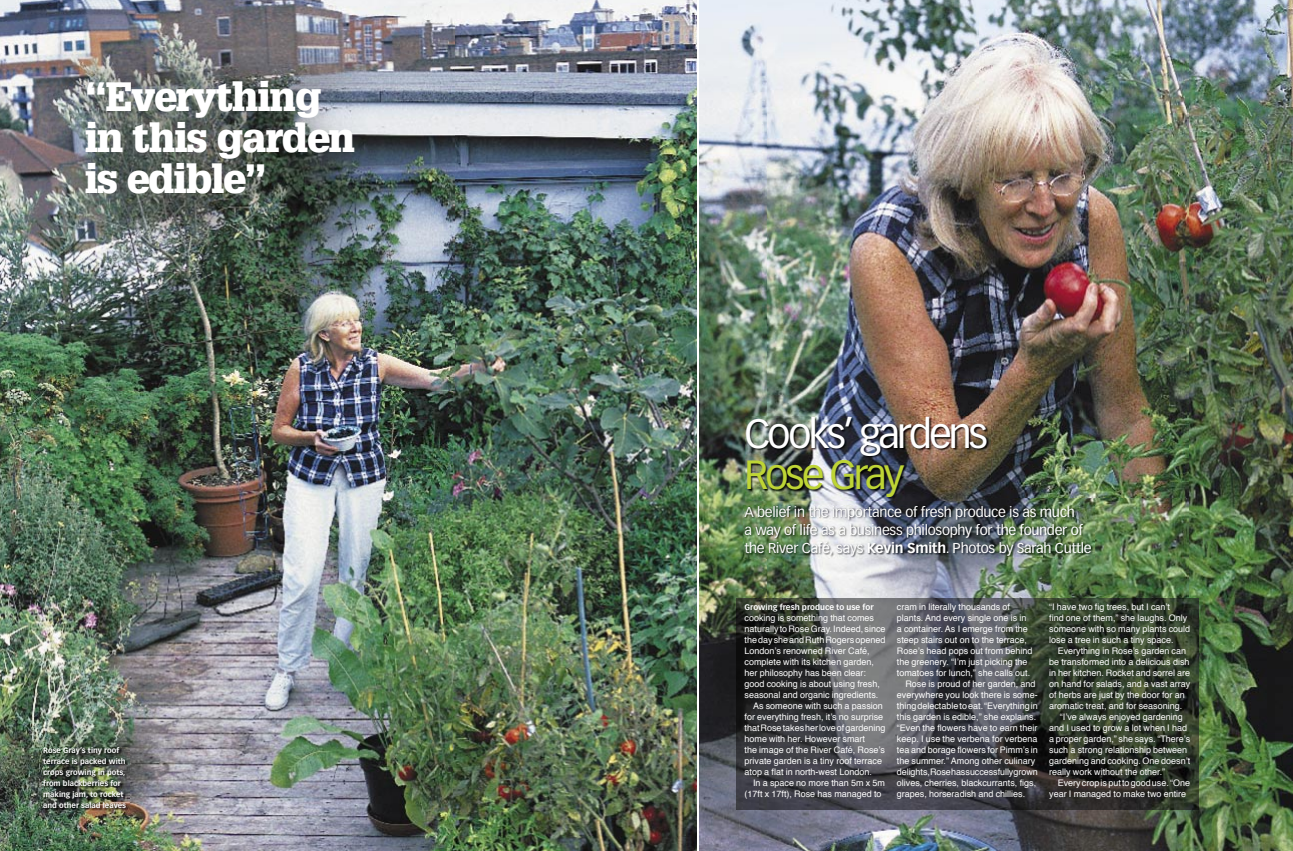
<style>
.page{position:relative;width:1293px;height:851px;background:#fff}
.page>*{position:absolute;margin:0;border:0;box-sizing:border-box;transform-origin:0 0}
.t1{font:900 40px/41px "Glypha";letter-spacing:-.03em;color:#fff}
.t2{font:40px "Vectora LH";letter-spacing:-.07em;color:#fff}
.t3{font:40px "Vectora LH";letter-spacing:-.07em;color:#bed535}
.t4{font:14px/18px "Vectora LH";letter-spacing:-.02em;color:#fff}
.t5{font:9px/11px "Helvetica";color:#fff}
.t6{font:700 8px "Vectora LH";color:#fff}
.t7{font:700 7.5px/11px "Vectora LH";color:#fff}
.s1{font-weight:700}
</style>
<div class="page">
<img style="left:0;top:0;width:697px;height:850px">
<img style="left:699px;top:780px;width:594px;height:70px">
<img style="left:699px;top:0;width:69px;height:780px">
<img style="left:1188px;top:0;width:105px;height:780px">
<img style="left:768px;top:497px;width:420px;height:102px">
<img style="left:978px;top:0;width:210px;height:497px">
<img style="left:768px;top:0;width:210px;height:416px">
<img style="left:736px;top:599px;width:462px;height:210px">
<img style="left:745px;top:416px;width:245px;height:84px">
<img style="left:743px;top:505px;width:351px;height:53px">
<img style="left:42px;top:747px;width:87px;height:65px">
<h1 class="t1" style="left:85px;top:76px;width:272px">“Everything in this garden is edible”</h1>
<p class="t7" style="left:43px;top:745px;width:84px">Rose Gray’s tiny roof terrace is packed with crops growing in pots, from blackberries for making jam, to rocket and other salad leaves</p>
<h1 class="t2" style="left:744px;top:410px;width:245px">Cooks’ gardens</h1>
<h1 class="t3" style="left:744px;top:451px;width:161px">Rose Gray</h1>
<h2 class="t4" style="left:744px;top:503px;width:348px">A belief in the importance of fresh produce is as much<br>a way of life as a business philosophy for the founder of the River Café, says <span class="s1">Kevin Smith</span>. Photos by Sarah Cuttle</h2>
<p class="t6" style="left:744px;top:602px;width:131px">Growing fresh produce to use for</p>
<p class="t5" style="left:744px;top:613px;width:131px">cooking is something that comes</p>
<p class="t5" style="left:744px;top:624px;width:142px">naturally to Rose Gray. Indeed, since</p>
<p class="t5" style="left:744px;top:635px;width:142px">the day she and Ruth Rogers opened</p>
<p class="t5" style="left:744px;top:646px;width:127px">London’s renowned River Café,</p>
<p class="t5" style="left:744px;top:657px;width:131px">complete with its kitchen garden,</p>
<p class="t5" style="left:744px;top:668px;width:123px">her philosophy has been clear:</p>
<p class="t5" style="left:744px;top:679px;width:137px">good cooking is about using fresh,</p>
<p class="t5" style="left:744px;top:690px;width:135px">seasonal and organic ingredients.</p>
<p class="t5" style="left:753px;top:701px;width:131px">As someone with such a passion</p>
<p class="t5" style="left:744px;top:712px;width:140px">for everything fresh, it’s no surprise</p>
<p class="t5" style="left:744px;top:723px;width:142px">that Rose takes her love of gardening</p>
<p class="t5" style="left:744px;top:734px;width:122px">home with her. However smart</p>
<p class="t5" style="left:744px;top:745px;width:142px">the image of the River Café, Rose’s</p>
<p class="t5" style="left:744px;top:756px;width:139px">private garden is a tiny roof terrace</p>
<p class="t5" style="left:744px;top:767px;width:129px">atop a flat in north-west London.</p>
<p class="t5" style="left:753px;top:778px;width:134px">In a space no more than 5m x 5m</p>
<p class="t5" style="left:744px;top:789px;width:139px">(17ft x 17ft), Rose has managed to</p>
<p class="t5" style="left:897px;top:602px;width:115px">cram in literally thousands of</p>
<p class="t5" style="left:897px;top:613px;width:131px">plants. And every single one is in</p>
<p class="t5" style="left:897px;top:624px;width:133px">a container. As I emerge from the</p>
<p class="t5" style="left:897px;top:635px;width:132px">steep stairs out on to the terrace,</p>
<p class="t5" style="left:897px;top:646px;width:137px">Rose’s head pops out from behind</p>
<p class="t5" style="left:897px;top:657px;width:132px">the greenery. “I’m just picking the</p>
<p class="t5" style="left:897px;top:668px;width:135px">tomatoes for lunch,” she calls out.</p>
<p class="t5" style="left:905px;top:679px;width:132px">Rose is proud of her garden, and</p>
<p class="t5" style="left:897px;top:690px;width:142px">everywhere you look there is some-</p>
<p class="t5" style="left:897px;top:701px;width:142px">thing delectable to eat. “Everything in</p>
<p class="t5" style="left:897px;top:712px;width:141px">this garden is edible,” she explains.</p>
<p class="t5" style="left:897px;top:723px;width:142px">“Even the flowers have to earn their</p>
<p class="t5" style="left:897px;top:734px;width:142px">keep. I use the verbena for verbena</p>
<p class="t5" style="left:897px;top:745px;width:142px">tea and borage flowers for Pimm’s in</p>
<p class="t5" style="left:897px;top:756px;width:140px">the summer.” Among other culinary</p>
<p class="t5" style="left:897px;top:767px;width:142px">delights, Rose has successfully grown</p>
<p class="t5" style="left:897px;top:778px;width:141px">olives, cherries, blackcurrants, figs,</p>
<p class="t5" style="left:897px;top:789px;width:130px">grapes, horseradish and chillies.</p>
<p class="t5" style="left:1049px;top:602px;width:142px">“I have two fig trees, but I can’t<br>find one of them,” she laughs. Only someone with so many plants could lose a tree in such a tiny space.</p>
<p class="t5" style="left:1057px;top:646px;width:130px">Everything in Rose’s garden can</p>
<p class="t5" style="left:1049px;top:657px;width:142px">be transformed into a delicious dish</p>
<p class="t5" style="left:1049px;top:668px;width:142px">in her kitchen. Rocket and sorrel are</p>
<p class="t5" style="left:1049px;top:679px;width:142px">on hand for salads, and a vast array</p>
<p class="t5" style="left:1049px;top:690px;width:137px">of herbs are just by the door for an</p>
<p class="t5" style="left:1049px;top:701px;width:135px">aromatic treat, and for seasoning.</p>
<p class="t5" style="left:1060px;top:712px;width:124px">“I’ve always enjoyed gardening</p>
<p class="t5" style="left:1049px;top:723px;width:139px">and I used to grow a lot when I had</p>
<p class="t5" style="left:1049px;top:734px;width:142px">a proper garden,” she says. “There’s</p>
<p class="t5" style="left:1049px;top:745px;width:140px">such a strong relationship between</p>
<p class="t5" style="left:1049px;top:756px;width:142px">gardening and cooking. One doesn’t</p>
<p class="t5" style="left:1049px;top:767px;width:118px">really work without the other.”</p>
<p class="t5" style="left:1057px;top:778px;width:134px">Every crop is put to good use. “One</p>
<p class="t5" style="left:1049px;top:789px;width:139px">year I managed to make two entire</p>
</div>
